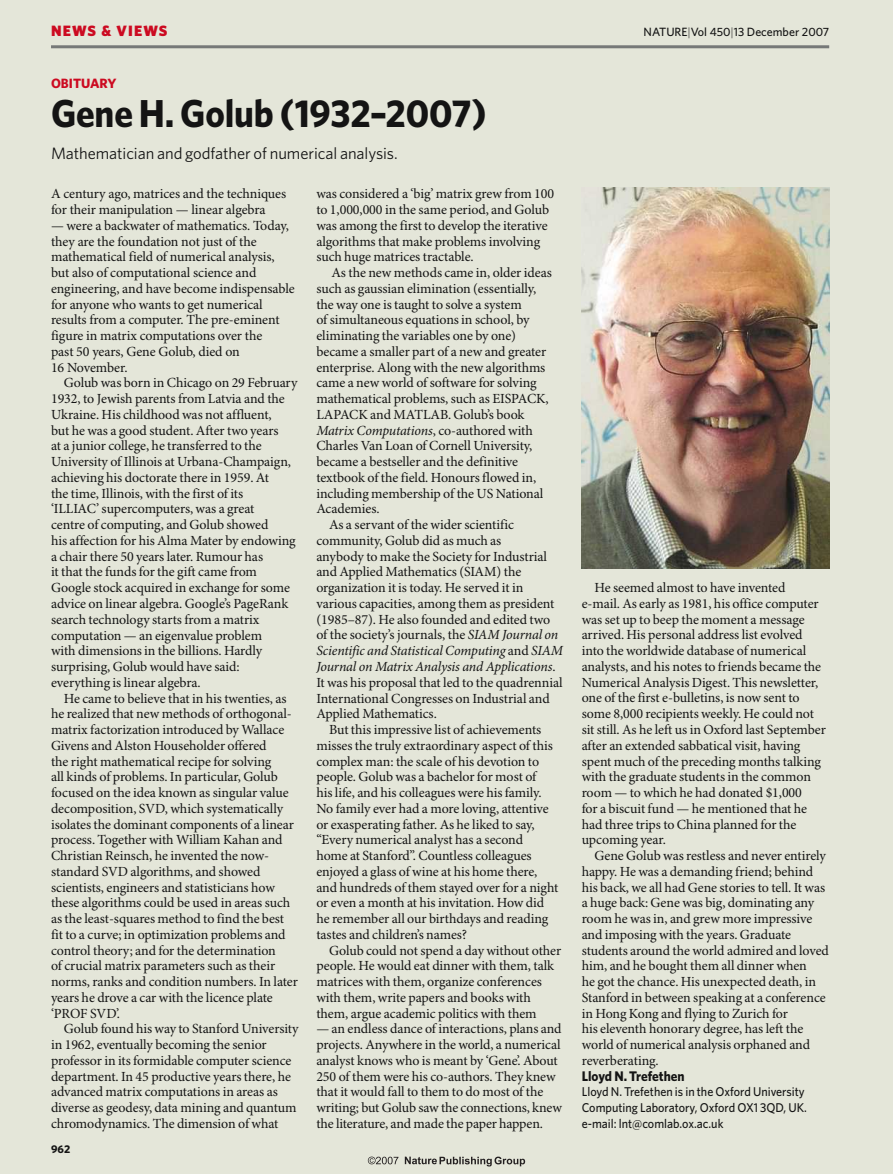
<style>
.page{position:relative;width:893px;height:1174px;background:#e4e6d9}
.page>*{position:absolute;margin:0;border:0;box-sizing:border-box;transform-origin:0 0}
.t1{font:700 39px "Whitney";letter-spacing:-.005em;color:#141414;scale:.95 1}
.t2{font:16.5px "Whitney";letter-spacing:-.005em;color:#141414}
.t3{font:900 15px "Whitney";letter-spacing:.075em;color:#cc0a21}
.t4{font:13.95px/15.8px "Minion Pro";letter-spacing:-.005em;color:#141414}
.t5{font:italic 13.95px "Minion Pro";letter-spacing:-.015em;color:#141414}
.t6{font:700 13.95px "Whitney";color:#141414;scale:.95 1}
.t7{font:700 13.5px "Whitney";color:#cc0a21}
.t8{font:500 12.75px/15.8px "Whitney";color:#141414;scale:.95 1}
.t9{font:500 12px "Whitney";color:#141414}
.t10{font:700 11.25px "Whitney";color:#141414}
.s1{font-weight:300}
.s2{font-style:normal}
.s3{font-style:italic}
</style>
<div class="page">
<img style="left:582px;top:188px;width:247px;height:380px">
<hr style="left:51px;top:45px;width:778px;height:3px;background:#767978">
<svg style="left:405px;top:1156px;width:120px;height:10px"></svg>
<svg style="left:368px;top:1156px;width:30px;height:8px"></svg>
<p class="t3" style="left:51px;top:25px;width:118px">NEWS &amp; VIEWS</p>
<p class="t9" style="left:644px;top:27px;width:187px">NATURE<span class="s1">|</span>Vol 450<span class="s1">|</span>13 December 2007</p>
<p class="t7" style="left:51px;top:78px;width:67px">OBITUARY</p>
<h1 class="t1" style="left:51px;top:99px;width:460px">Gene H. Golub (1932–2007)</h1>
<p class="t2" style="left:51px;top:147px;width:348px">Mathematician and godfather of numerical analysis.</p>
<p class="t4" style="left:51px;top:187px;width:237px">A century ago, matrices and the techniques for their manipulation — linear algebra</p>
<p class="t4" style="left:51px;top:219px;width:245px">— were a backwater of mathematics. Today, they are the foundation not just of the mathematical field of numerical analysis, but also of computational science and engineering, and have become indispensable for anyone who wants to get numerical results from a computer. The pre-eminent figure in matrix computations over the<br>past 50 years, Gene Golub, died on<br>16 November.</p>
<p class="t4" style="left:51px;top:376px;width:248px;text-indent:13px">Golub was born in Chicago on 29 February 1932, to Jewish parents from Latvia and the Ukraine. His childhood was not affluent,<br>but he was a good student. After two years<br>at a junior college, he transferred to the University of Illinois at Urbana-Champaign, achieving his doctorate there in 1959. At<br>the time, Illinois, with the first of its<br>‘ILLIAC’ supercomputers, was a great<br>centre of computing, and Golub showed<br>his affection for his Alma Mater by endowing a chair there 50 years later. Rumour has<br>it that the funds for the gift came from Google stock acquired in exchange for some advice on linear algebra. Google’s PageRank search technology starts from a matrix computation — an eigenvalue problem<br>with dimensions in the billions. Hardly surprising, Golub would have said: everything is linear algebra.</p>
<p class="t4" style="left:51px;top:691px;width:248px;text-indent:13px">He came to believe that in his twenties, as he realized that new methods of orthogonal&shy;matrix factorization introduced by Wallace Givens and Alston Householder offered<br>the right mathematical recipe for solving<br>all kinds of problems. In particular, Golub focused on the idea known as singular value decomposition, SVD, which systematically isolates the dominant components of a linear process. Together with William Kahan and Christian Reinsch, he invented the now&shy;standard SVD algorithms, and showed scientists, engineers and statisticians how these algorithms could be used in areas such as the least-squares method to find the best fit to a curve; in optimization problems and control theory; and for the determination<br>of crucial matrix parameters such as their norms, ranks and condition numbers. In later years he drove a car with the licence plate ‘PROF SVD’.</p>
<p class="t4" style="left:51px;top:1022px;width:249px;text-indent:13px">Golub found his way to Stanford University in 1962, eventually becoming the senior professor in its formidable computer science department. In 45 productive years there, he advanced matrix computations in areas as diverse as geodesy, data mining and quantum chromodynamics. The dimension of what</p>
<p class="t4" style="left:316px;top:187px;width:239px">was considered a ‘big’ matrix grew from 100 to 1,000,000 in the same period, and Golub was among the first to develop the iterative algorithms that make problems involving such huge matrices tractable.</p>
<p class="t4" style="left:332px;top:266px;width:222px">As the new methods came in, older ideas</p>
<p class="t4" style="left:316px;top:282px;width:221px">such as gaussian elimination (essentially,</p>
<p class="t4" style="left:316px;top:297px;width:207px">the way one is taught to solve a system</p>
<p class="t4" style="left:316px;top:313px;width:215px">of simultaneous equations in school, by</p>
<p class="t4" style="left:316px;top:329px;width:201px">eliminating the variables one by one)</p>
<p class="t4" style="left:316px;top:345px;width:231px">became a smaller part of a new and greater</p>
<p class="t4" style="left:316px;top:360px;width:230px">enterprise. Along with the new algorithms</p>
<p class="t4" style="left:316px;top:376px;width:222px">came a new world of software for solving</p>
<p class="t4" style="left:316px;top:392px;width:234px">mathematical problems, such as EISPACK,</p>
<p class="t4" style="left:316px;top:408px;width:210px">LAPACK and MATLAB. Golub’s book</p>
<p class="t5" style="left:316px;top:425px;width:218px">Matrix Computations<span class="s2">, co-authored with</span></p>
<p class="t4" style="left:316px;top:439px;width:218px">Charles Van Loan of Cornell University,</p>
<p class="t4" style="left:316px;top:455px;width:203px">became a bestseller and the definitive</p>
<p class="t4" style="left:316px;top:471px;width:221px">textbook of the field. Honours flowed in,</p>
<p class="t4" style="left:316px;top:486px;width:228px">including membership of the US National</p>
<p class="t4" style="left:316px;top:502px;width:65px">Academies.</p>
<p class="t4" style="left:329px;top:518px;width:186px">As a servant of the wider scientific</p>
<p class="t4" style="left:316px;top:534px;width:187px">community, Golub did as much as</p>
<p class="t4" style="left:316px;top:549px;width:232px">anybody to make the Society for Industrial</p>
<p class="t4" style="left:316px;top:565px;width:206px">and Applied Mathematics (SIAM) the</p>
<p class="t4" style="left:316px;top:581px;width:208px">organization it is today. He served it in</p>
<p class="t4" style="left:316px;top:597px;width:240px">various capacities, among them as president</p>
<p class="t4" style="left:316px;top:612px;width:235px">(1985–87). He also founded and edited two</p>
<p class="t4" style="left:316px;top:628px;width:243px">of the society’s journals, the <span class="s3">SIAM Journal on</span></p>
<p class="t5" style="left:316px;top:645px;width:248px">Scientific and Statistical Computing <span class="s2">and</span> SIAM</p>
<p class="t5" style="left:316px;top:661px;width:241px">Journal on Matrix Analysis and Applications<span class="s2">.</span></p>
<p class="t4" style="left:316px;top:675px;width:248px">It was his proposal that led to the quadrennial</p>
<p class="t4" style="left:316px;top:691px;width:235px">International Congresses on Industrial and</p>
<p class="t4" style="left:316px;top:707px;width:122px">Applied Mathematics.</p>
<p class="t4" style="left:329px;top:723px;width:214px">But this impressive list of achievements</p>
<p class="t4" style="left:316px;top:738px;width:238px">misses the truly extraordinary aspect of this</p>
<p class="t4" style="left:316px;top:754px;width:224px">complex man: the scale of his devotion to</p>
<p class="t4" style="left:316px;top:770px;width:221px">people. Golub was a bachelor for most of</p>
<p class="t4" style="left:316px;top:786px;width:227px">his life, and his colleagues were his family.</p>
<p class="t4" style="left:316px;top:801px;width:234px">No family ever had a more loving, attentive</p>
<p class="t4" style="left:316px;top:817px;width:220px">or exasperating father. As he liked to say,</p>
<p class="t4" style="left:316px;top:833px;width:208px">“Every numerical analyst has a second</p>
<p class="t4" style="left:316px;top:849px;width:217px">home at Stanford”. Countless colleagues</p>
<p class="t4" style="left:316px;top:864px;width:223px">enjoyed a glass of wine at his home there,</p>
<p class="t4" style="left:316px;top:880px;width:244px">and hundreds of them stayed over for a night</p>
<p class="t4" style="left:316px;top:896px;width:229px">or even a month at his invitation. How did</p>
<p class="t4" style="left:316px;top:912px;width:234px">he remember all our birthdays and reading</p>
<p class="t4" style="left:316px;top:927px;width:152px">tastes and children’s names?</p>
<p class="t4" style="left:329px;top:943px;width:234px">Golub could not spend a day without other</p>
<p class="t4" style="left:316px;top:959px;width:239px">people. He would eat dinner with them, talk</p>
<p class="t4" style="left:316px;top:975px;width:227px">matrices with them, organize conferences</p>
<p class="t4" style="left:316px;top:990px;width:216px">with them, write papers and books with</p>
<p class="t4" style="left:316px;top:1006px;width:222px">them, argue academic politics with them</p>
<p class="t4" style="left:316px;top:1022px;width:247px">— an endless dance of interactions, plans and projects. Anywhere in the world, a numerical analyst knows who is meant by ‘Gene’. About 250 of them were his co-authors. They knew that it would fall to them to do most of the writing; but Golub saw the connections, knew the literature, and made the paper happen.</p>
<p class="t10" style="left:51px;top:1144px;width:21px">962</p>
<p class="t4" style="left:582px;top:581px;width:246px;text-indent:13px">He seemed almost to have invented e-mail. As early as 1981, his office computer was set up to beep the moment a message arrived. His personal address list evolved into the worldwide database of numerical analysts, and his notes to friends became the Numerical Analysis Digest. This newsletter, one of the first e-bulletins, is now sent to some 8,000 recipients weekly. He could not sit still. As he left us in Oxford last September after an extended sabbatical visit, having spent much of the preceding months talking with the graduate students in the common room — to which he had donated $1,000<br>for a biscuit fund — he mentioned that he had three trips to China planned for the upcoming year.</p>
<p class="t4" style="left:582px;top:848px;width:249px;text-indent:13px">Gene Golub was restless and never entirely happy. He was a demanding friend; behind his back, we all had Gene stories to tell. It was a huge back: Gene was big, dominating any room he was in, and grew more impressive and imposing with the years. Graduate students around the world admired and loved him, and he bought them all dinner when<br>he got the chance. His unexpected death, in Stanford in between speaking at a conference in Hong Kong and flying to Zurich for<br>his eleventh honorary degree, has left the world of numerical analysis orphaned and reverberating.</p>
<p class="t6" style="left:582px;top:1070px;width:110px">Lloyd N. Trefethen</p>
<p class="t8" style="left:582px;top:1085px;width:239px">Lloyd N. Trefethen is in the Oxford University<br>Computing Laboratory, Oxford OX1 3QD, UK. e-mail: lnt@comlab.ox.ac.uk</p>
</div>
